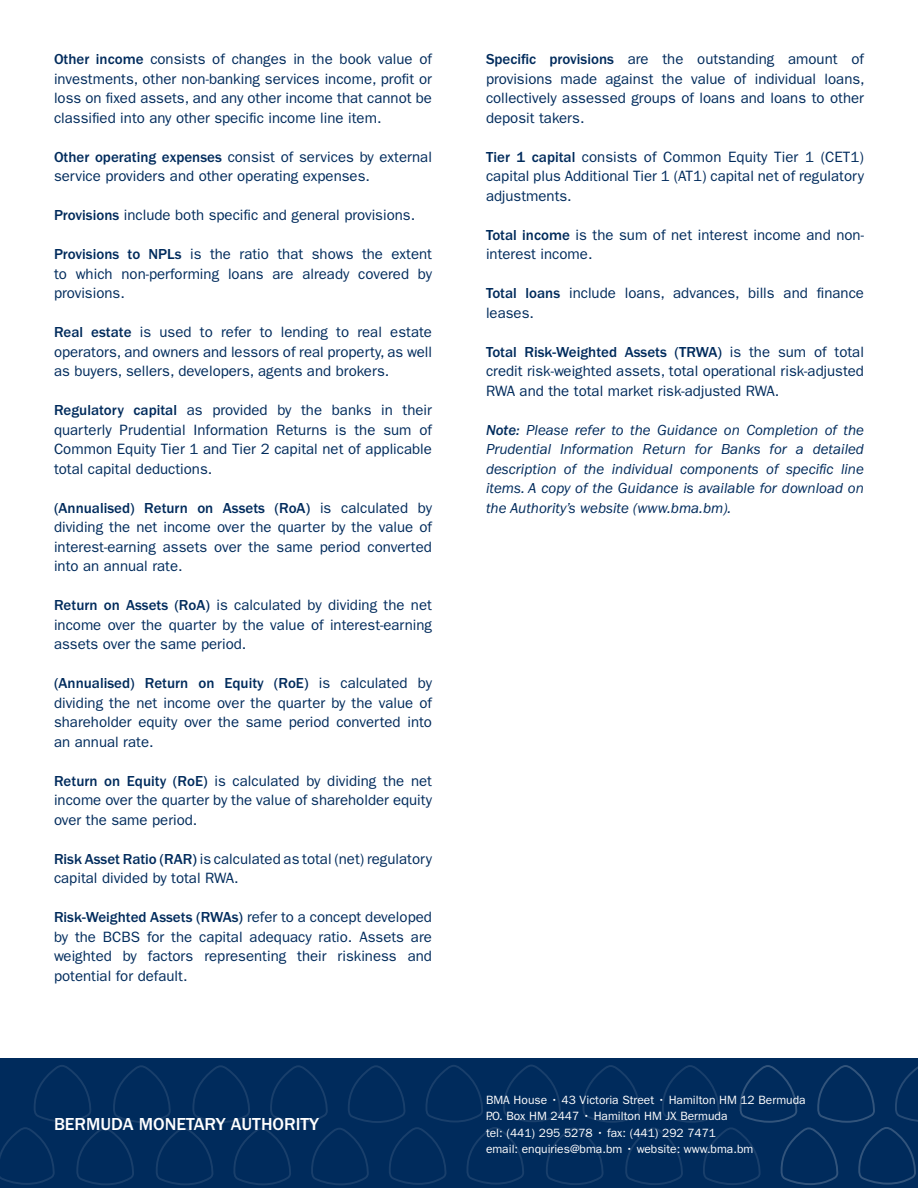
<style>
.page{position:relative;width:918px;height:1188px;background:#fff}
.page>*{position:absolute;margin:0;border:0;box-sizing:border-box;transform-origin:0 0}
.t1{font:500 18px "ITC Franklin Gothic Std";color:#fff}
.t2{font:15px/19.5px "ITC Franklin Gothic Std";color:#002b5c;text-align:justify}
.t3{font:italic 15px/19.5px "ITC Franklin Gothic Std";color:#002b5c;text-align:justify}
.t4{font:12px/16.5px "ITC Franklin Gothic Std";color:#fff}
.s1{font-weight:500}
.s2{font-family:"ITC Franklin Gothic Std Med It";font-style:normal}
</style>
<div class="page">
<div style="left:0;top:1058px;width:918px;height:130px;background:#002b5c"></div>
<svg style="left:0;top:1065px;width:918px;height:120px"></svg>
<p class="t2" style="left:54px;top:50px;width:380px"><span class="s1">Other income</span> consists of changes in the book value of investments, other non-banking services income, profit or loss on fixed assets, and any other income that cannot be classified into any other specific income line item.</p>
<p class="t2" style="left:54px;top:147px;width:379px"><span class="s1">Other operating expenses</span> consist of services by external service providers and other operating expenses.</p>
<p class="t2" style="left:54px;top:206px;width:363px"><span class="s1">Provisions</span> include both specific and general provisions.</p>
<p class="t2" style="left:54px;top:245px;width:380px"><span class="s1">Provisions to NPLs</span> is the ratio that shows the extent to which non-performing loans are already covered by provisions.</p>
<p class="t2" style="left:54px;top:323px;width:380px"><span class="s1">Real estate</span> is used to refer to lending to real estate operators, and owners and lessors of real property, as well as buyers, sellers, developers, agents and brokers.</p>
<p class="t2" style="left:54px;top:401px;width:380px"><span class="s1">Regulatory capital</span> as provided by the banks in their quarterly Prudential Information Returns is the sum of Common Equity Tier 1 and Tier 2 capital net of applicable total capital deductions.</p>
<p class="t2" style="left:54px;top:498px;width:380px"><span class="s1">(Annualised) Return on Assets (RoA)</span> is calculated by dividing the net income over the quarter by the value of interest-earning assets over the same period converted into an annual rate.</p>
<p class="t2" style="left:54px;top:596px;width:379px"><span class="s1">Return on Assets (RoA)</span> is calculated by dividing the net income over the quarter by the value of interest-earning assets over the same period.</p>
<p class="t2" style="left:54px;top:674px;width:380px"><span class="s1">(Annualised) Return on Equity (RoE)</span> is calculated by dividing the net income over the quarter by the value of shareholder equity over the same period converted into an annual rate.</p>
<p class="t2" style="left:54px;top:771px;width:380px"><span class="s1">Return on Equity (RoE)</span> is calculated by dividing the net income over the quarter by the value of shareholder equity over the same period.</p>
<p class="t2" style="left:54px;top:849px;width:380px"><span class="s1">Risk Asset Ratio (RAR)</span> is calculated as total (net) regulatory capital divided by total RWA.</p>
<p class="t2" style="left:54px;top:908px;width:380px"><span class="s1">Risk-Weighted Assets (RWAs)</span> refer to a concept developed by the BCBS for the capital adequacy ratio. Assets are weighted by factors representing their riskiness and potential for default.</p>
<p class="t1" style="left:54px;top:1114px;width:266px">BERMUDA MONETARY AUTHORITY</p>
<p class="t2" style="left:486px;top:50px;width:380px"><span class="s1">Specific provisions</span> are the outstanding amount of provisions made against the value of individual loans, collectively assessed groups of loans and loans to other deposit takers.</p>
<p class="t2" style="left:486px;top:147px;width:380px"><span class="s1">Tier 1 capital</span> consists of Common Equity Tier 1 (CET1) capital plus Additional Tier 1 (AT1) capital net of regulatory adjustments.</p>
<p class="t2" style="left:486px;top:225px;width:380px"><span class="s1">Total income</span> is the sum of net interest income and non&shy;interest income.</p>
<p class="t2" style="left:486px;top:284px;width:379px"><span class="s1">Total loans</span> include loans, advances, bills and finance leases.</p>
<p class="t2" style="left:486px;top:342px;width:380px"><span class="s1">Total Risk-Weighted Assets (TRWA)</span> is the sum of total credit risk-weighted assets, total operational risk-adjusted RWA and the total market risk-adjusted RWA.</p>
<p class="t3" style="left:486px;top:420px;width:380px"><span class="s2">Note:</span> Please refer to the Guidance on Completion of the Prudential Information Return for Banks for a detailed description of the individual components of specific line items. A copy of the Guidance is available for download on the Authority’s website (www.bma.bm).</p>
<p class="t4" style="left:486px;top:1091px;width:321px">BMA House • 43 Victoria Street • Hamilton HM 12 Bermuda P.O. Box HM 2447 • Hamilton HM JX Bermuda<br>tel: (441) 295 5278 • fax: (441) 292 7471<br>email: enquiries@bma.bm • website: www.bma.bm</p>
</div>
